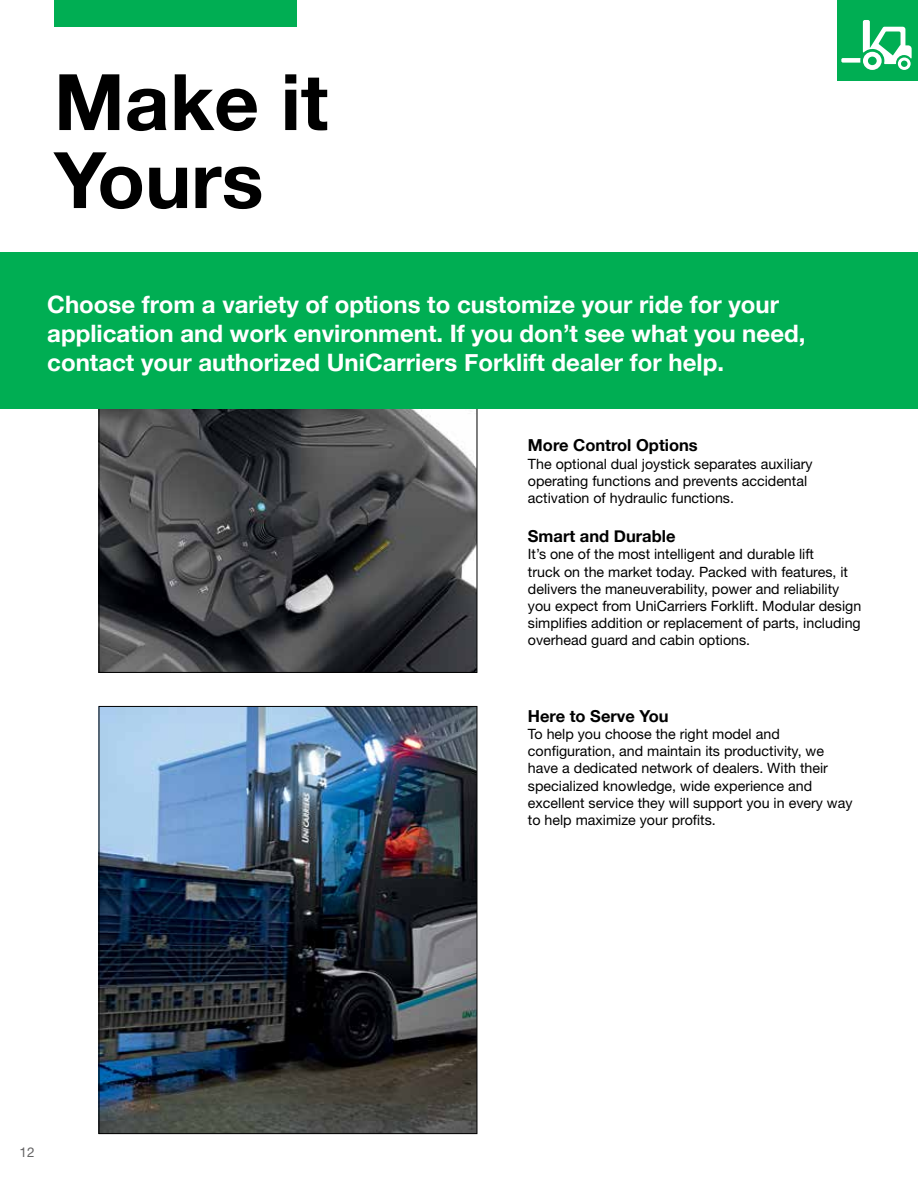
<style>
.page{position:relative;width:918px;height:1188px;background:#fff}
.page>*{position:absolute;margin:0;border:0;box-sizing:border-box;transform-origin:0 0}
.t1{font:700 78px/78px "Helvetica Neue";color:#000}
.t2{font:700 24px/28.8px "Helvetica Neue";color:#fff}
.t3{font:700 16.5px "Helvetica Neue";color:#000}
.t4{font:14.25px/17.1px "Helvetica Neue LT Std";color:#000}
.t5{font:13.5px "Helvetica Neue LT Std";color:#656465}
</style>
<div class="page">
<div style="left:54px;top:0;width:243px;height:27px;background:#00ae53"></div>
<div style="left:837px;top:0;width:81px;height:81px;background:#00ae53"></div>
<img style="left:101px;top:708px;width:374px;height:424px">
<img style="left:101px;top:408px;width:374px;height:263px">
<div style="left:0;top:252px;width:918px;height:156px;background:#00ae53"></div>
<svg style="left:841px;top:20px;width:71px;height:50px"></svg>
<h1 class="t1" style="left:54px;top:65px;width:276px">Make it<br>Yours</h1>
<h2 class="t2" style="left:47px;top:291px;width:760px">Choose from a variety of options to customize your ride for your application and work environment. If you don’t see what you need, contact your authorized UniCarriers Forklift dealer for help.</h2>
<p class="t3" style="left:528px;top:433px;width:171px">More Control Options</p>
<p class="t4" style="left:528px;top:455px;width:286px">The optional dual joystick separates auxiliary operating functions and prevents accidental activation of hydraulic functions.</p>
<p class="t3" style="left:528px;top:524px;width:149px">Smart and Durable</p>
<p class="t4" style="left:528px;top:546px;width:335px">It’s one of the most intelligent and durable lift<br>truck on the market today. Packed with features, it delivers the maneuverability, power and reliability you expect from UniCarriers Forklift. Modular design simplifies addition or replacement of parts, including overhead guard and cabin options.</p>
<p class="t3" style="left:528px;top:703px;width:142px">Here to Serve You</p>
<p class="t4" style="left:528px;top:725px;width:326px">To help you choose the right model and configuration, and maintain its productivity, we have a dedicated network of dealers. With their specialized knowledge, wide experience and excellent service they will support you in every way to help maximize your profits.</p>
<p class="t5" style="left:19px;top:1144px;width:17px">12</p>
</div>
